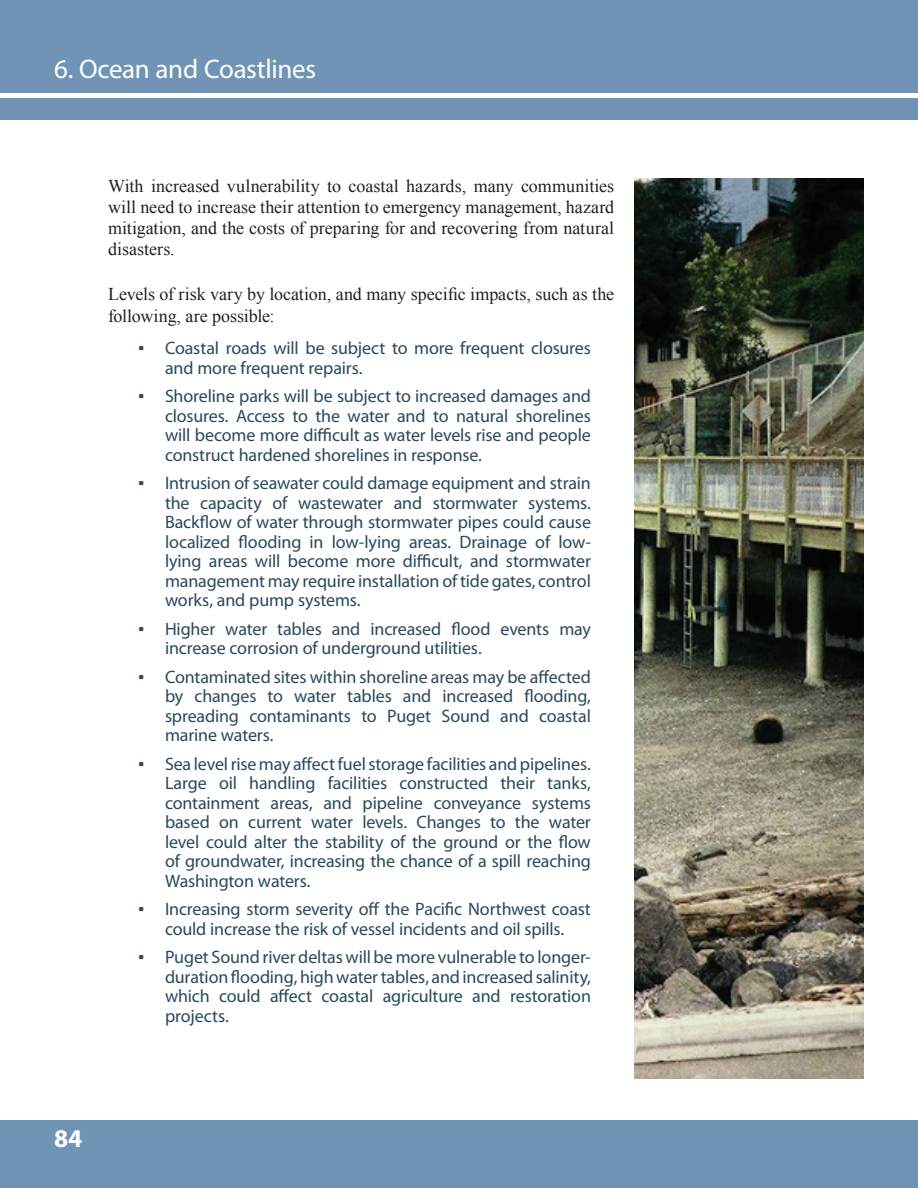
<style>
.page{position:relative;width:918px;height:1188px;background:#fff}
.page>*{position:absolute;margin:0;border:0;box-sizing:border-box;transform-origin:0 0}
.t1{font:27px "Myriad Pro";letter-spacing:-.015em;color:#fff}
.t2{font:700 25.5px "Myriad Pro";color:#fff}
.t3{font:18px/19.5px "Myriad Pro";letter-spacing:-.01em;color:#274a5e;text-align:justify}
.t4{font:18px/21px "Times New Roman";color:#231f20;text-align:justify}
.s1{font-family:"Times New Roman"}
</style>
<div class="page">
<div style="left:0;top:0;width:918px;height:120px;background:#7094b5"></div>
<hr style="left:0;top:93px;width:918px;height:4px;background:#fff">
<div style="left:0;top:1120px;width:918px;height:68px;background:#7094b5"></div>
<img style="left:635px;top:178px;width:229px;height:900px">
<h1 class="t1" style="left:54px;top:52px;width:264px">6. Ocean and Coastlines</h1>
<p class="t4" style="left:108px;top:176px;width:508px">With increased vulnerability to coastal hazards, many communities will need to increase their attention to emergency management, hazard mitigation, and the costs of preparing for and recovering from natural disasters.</p>
<p class="t4" style="left:108px;top:284px;width:508px">Levels of risk vary by location, and many specific impacts, such as the following, are possible:</p>
<p class="t3" style="left:165px;top:338px;width:427px;text-indent:-27px"><span class="s1">▪</span> Coastal roads will be subject to more frequent closures and more frequent repairs.</p>
<p class="t3" style="left:165px;top:386px;width:428px;text-indent:-27px"><span class="s1">▪</span> Shoreline parks will be subject to increased damages and closures. Access to the water and to natural shorelines will become more difficult as water levels rise and people construct hardened shorelines in response.</p>
<p class="t3" style="left:165px;top:473px;width:428px;text-indent:-27px"><span class="s1">▪</span> Intrusion of seawater could damage equipment and strain the capacity of wastewater and stormwater systems.<br>Backflow of water through stormwater pipes could cause localized flooding in low-lying areas. Drainage of low&shy;lying areas will become more difficult, and stormwater management may require installation of tide gates, control works, and pump systems.</p>
<p class="t3" style="left:165px;top:619px;width:427px;text-indent:-27px"><span class="s1">▪</span> Higher water tables and increased flood events may increase corrosion of underground utilities.</p>
<p class="t3" style="left:165px;top:667px;width:428px;text-indent:-27px"><span class="s1">▪</span> Contaminated sites within shoreline areas may be affected by changes to water tables and increased flooding, spreading contaminants to Puget Sound and coastal marine waters.</p>
<p class="t3" style="left:165px;top:754px;width:428px;text-indent:-27px"><span class="s1">▪</span> Sea level rise may affect fuel storage facilities and pipelines.<br>Large oil handling facilities constructed their tanks, containment areas, and pipeline conveyance systems based on current water levels. Changes to the water level could alter the stability of the ground or the flow of groundwater, increasing the chance of a spill reaching Washington waters.</p>
<p class="t3" style="left:138px;top:899px;width:454px;text-align:center"><span class="s1">▪</span> Increasing storm severity off the Pacific Northwest coast could increase the risk of vessel incidents and oil spills.</p>
<p class="t3" style="left:165px;top:947px;width:427px;text-indent:-27px"><span class="s1">▪</span> Puget Sound river deltas will be more vulnerable to longer&shy;duration flooding, high water tables, and increased salinity, which could affect coastal agriculture and restoration projects.</p>
<h2 class="t2" style="left:54px;top:1122px;width:30px">84</h2>
</div>
